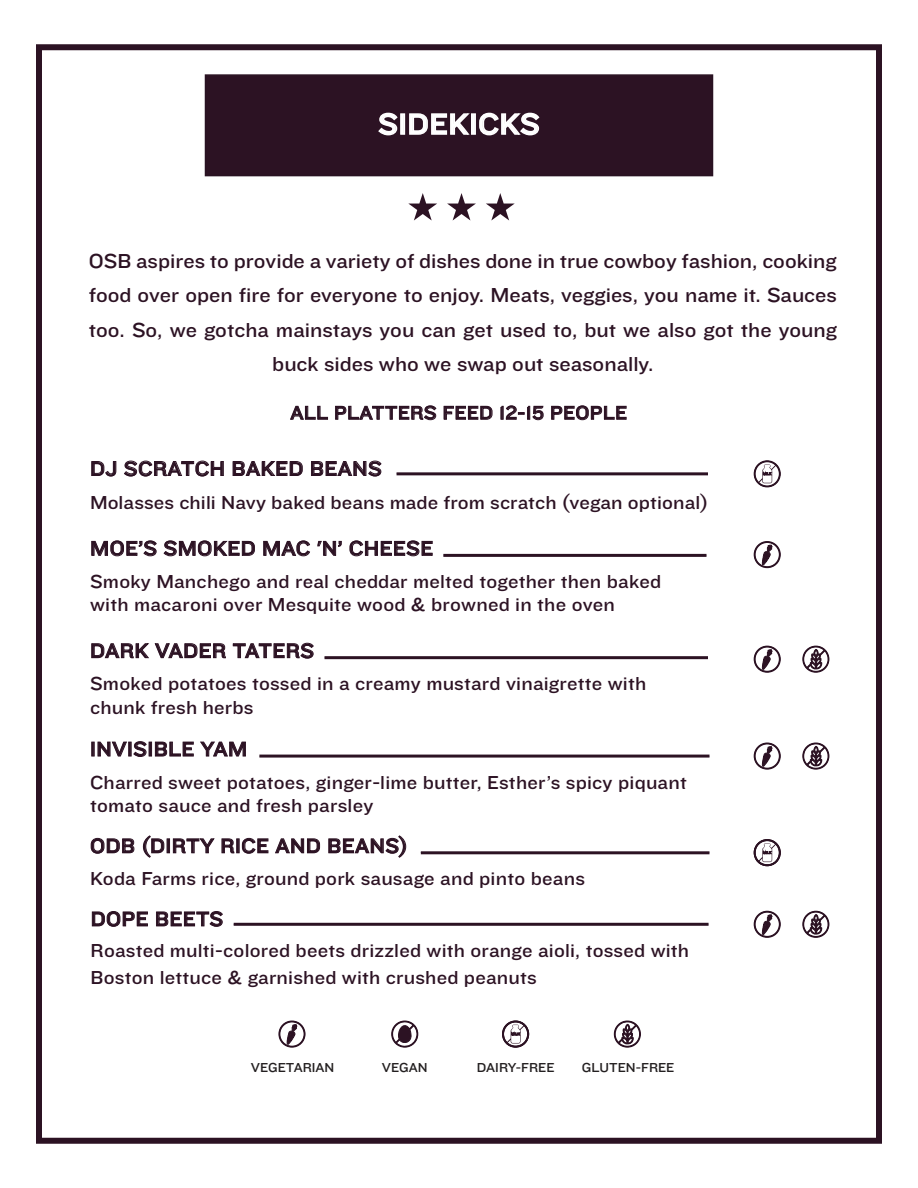
<style>
.page{position:relative;width:918px;height:1188px;background:#fff}
.page>*{position:absolute;margin:0;border:0;box-sizing:border-box;transform-origin:0 0}
.t1{font:30px "Knockout HTF32 Junior Cruiserwt";letter-spacing:.025em;color:#fff}
.t2{font:21px/34.5px "Knockout HTF32 Junior Cruiserwt";color:#2c1223;text-align:center}
.t3{font:21px "Knockout HTF32 Junior Cruiserwt";letter-spacing:.025em;color:#2c1223}
.t4{font:19.5px/23.4px "Knockout HTF32 Junior Cruiserwt";letter-spacing:.01em;color:#2c1223}
.t5{font:13.5px "Knockout HTF32 Junior Cruiserwt";color:#231f20}
</style>
<div class="page">
<div style="left:205px;top:74px;width:508px;height:102px;background:#2c1223;border:2px solid #291222"></div>
<svg style="left:486px;top:193px;width:29px;height:28px"></svg>
<svg style="left:408px;top:193px;width:29px;height:28px"></svg>
<svg style="left:447px;top:193px;width:29px;height:28px"></svg>
<div style="left:36px;top:44px;width:846px;height:1100px;border:6px solid #2c1223"></div>
<svg style="left:378px;top:112px;width:20px;height:24px"></svg>
<div style="left:400px;top:113px;width:5px;height:22px;border:2px solid #fff"></div>
<svg style="left:409px;top:113px;width:61px;height:22px"></svg>
<div style="left:471px;top:113px;width:5px;height:22px;border:2px solid #fff"></div>
<svg style="left:479px;top:112px;width:61px;height:24px"></svg>
<svg style="left:91px;top:461px;width:26px;height:16px"></svg>
<svg style="left:124px;top:460px;width:100px;height:17px"></svg>
<svg style="left:232px;top:461px;width:71px;height:15px"></svg>
<svg style="left:311px;top:460px;width:71px;height:17px"></svg>
<hr style="left:397px;top:472px;width:311px;height:3px;background:#2c1223">
<svg style="left:91px;top:540px;width:66px;height:17px"></svg>
<svg style="left:163px;top:540px;width:92px;height:17px"></svg>
<svg style="left:263px;top:540px;width:47px;height:17px"></svg>
<svg style="left:317px;top:540px;width:25px;height:16px"></svg>
<svg style="left:349px;top:540px;width:84px;height:17px"></svg>
<hr style="left:443px;top:554px;width:264px;height:3px;background:#2c1223">
<svg style="left:91px;top:643px;width:135px;height:16px"></svg>
<svg style="left:233px;top:642px;width:81px;height:17px"></svg>
<hr style="left:325px;top:656px;width:383px;height:3px;background:#2c1223">
<svg style="left:97px;top:741px;width:30px;height:16px"></svg>
<div style="left:128px;top:742px;width:4px;height:14px;border:1px solid #2c1223"></div>
<svg style="left:133px;top:741px;width:14px;height:16px"></svg>
<div style="left:149px;top:742px;width:3px;height:14px;border:1px solid #2c1223"></div>
<svg style="left:155px;top:741px;width:91px;height:16px"></svg>
<hr style="left:259px;top:755px;width:451px;height:3px;background:#2c1223">
<svg style="left:91px;top:838px;width:44px;height:16px"></svg>
<svg style="left:143px;top:835px;width:22px;height:23px"></svg>
<div style="left:167px;top:838px;width:3px;height:15px;border:1px solid #2c1223"></div>
<svg style="left:173px;top:838px;width:42px;height:16px"></svg>
<svg style="left:221px;top:838px;width:14px;height:16px"></svg>
<div style="left:236px;top:838px;width:4px;height:15px;border:1px solid #2c1223"></div>
<svg style="left:242px;top:838px;width:27px;height:16px"></svg>
<svg style="left:275px;top:838px;width:45px;height:16px"></svg>
<svg style="left:328px;top:835px;width:78px;height:23px"></svg>
<hr style="left:421px;top:851px;width:288px;height:3px;background:#2c1223">
<svg style="left:92px;top:911px;width:56px;height:16px"></svg>
<svg style="left:156px;top:911px;width:67px;height:16px"></svg>
<hr style="left:234px;top:923px;width:475px;height:3px;background:#2c1223">
<svg style="left:290px;top:406px;width:38px;height:14px"></svg>
<svg style="left:335px;top:405px;width:102px;height:15px"></svg>
<svg style="left:443px;top:406px;width:50px;height:14px"></svg>
<svg style="left:500px;top:405px;width:44px;height:15px"></svg>
<svg style="left:551px;top:405px;width:76px;height:15px"></svg>
<svg style="left:802px;top:645px;width:28px;height:28px"></svg>
<svg style="left:754px;top:541px;width:27px;height:27px"></svg>
<svg style="left:754px;top:645px;width:27px;height:28px"></svg>
<svg style="left:802px;top:910px;width:28px;height:28px"></svg>
<svg style="left:754px;top:911px;width:27px;height:27px"></svg>
<svg style="left:802px;top:742px;width:28px;height:28px"></svg>
<svg style="left:754px;top:742px;width:27px;height:28px"></svg>
<svg style="left:754px;top:460px;width:27px;height:28px"></svg>
<svg style="left:754px;top:839px;width:27px;height:27px"></svg>
<svg style="left:502px;top:1020px;width:27px;height:28px"></svg>
<svg style="left:614px;top:1020px;width:27px;height:28px"></svg>
<svg style="left:279px;top:1020px;width:27px;height:28px"></svg>
<svg style="left:391px;top:1020px;width:27px;height:28px"></svg>
<h1 class="t1" style="left:378px;top:108px;width:163px">SIDEKICKS</h1>
<p class="t2" style="left:89px;top:244px;width:750px">OSB aspires to provide a variety of dishes done in true cowboy fashion, cooking food over open fire for everyone to enjoy. Meats, veggies, you name it. Sauces too. So, we gotcha mainstays you can get used to, but we also got the young buck sides who we swap out seasonally.</p>
<p class="t4" style="left:290px;top:402px;width:338px">ALL PLATTERS FEED 12-15 PEOPLE</p>
<p class="t3" style="left:90px;top:457px;width:293px">DJ SCRATCH BAKED BEANS</p>
<p class="t4" style="left:90px;top:492px;width:620px">Molasses chili Navy baked beans made from scratch (vegan optional)</p>
<p class="t3" style="left:90px;top:537px;width:345px">MOE’S SMOKED MAC 'N’ CHEESE</p>
<p class="t4" style="left:90px;top:570px;width:573px">Smoky Manchego and real cheddar melted together then baked with macaroni over Mesquite wood &amp; browned in the oven</p>
<p class="t3" style="left:90px;top:639px;width:225px">DARK VADER TATERS</p>
<p class="t4" style="left:90px;top:672px;width:558px">Smoked potatoes tossed in a creamy mustard vinaigrette with chunk fresh herbs</p>
<p class="t3" style="left:90px;top:738px;width:158px">INVISIBLE YAM</p>
<p class="t4" style="left:90px;top:771px;width:598px">Charred sweet potatoes, ginger-lime butter, Esther’s spicy piquant tomato sauce and fresh parsley</p>
<p class="t3" style="left:90px;top:834px;width:319px">ODB (DIRTY RICE AND BEANS)</p>
<p class="t4" style="left:90px;top:868px;width:496px">Koda Farms rice, ground pork sausage and pinto beans</p>
<p class="t3" style="left:91px;top:907px;width:134px">DOPE BEETS</p>
<p class="t4" style="left:91px;top:937px;width:600px;line-height:27px">Roasted multi-colored beets drizzled with orange aioli, tossed with<br>Boston lettuce &amp; garnished with crushed peanuts</p>
<p class="t5" style="left:251px;top:1060px;width:85px">VEGETARIAN</p>
<p class="t5" style="left:382px;top:1060px;width:47px">VEGAN</p>
<p class="t5" style="left:477px;top:1060px;width:79px">DAIRY-FREE</p>
<p class="t5" style="left:582px;top:1060px;width:94px">GLUTEN-FREE</p>
</div>
